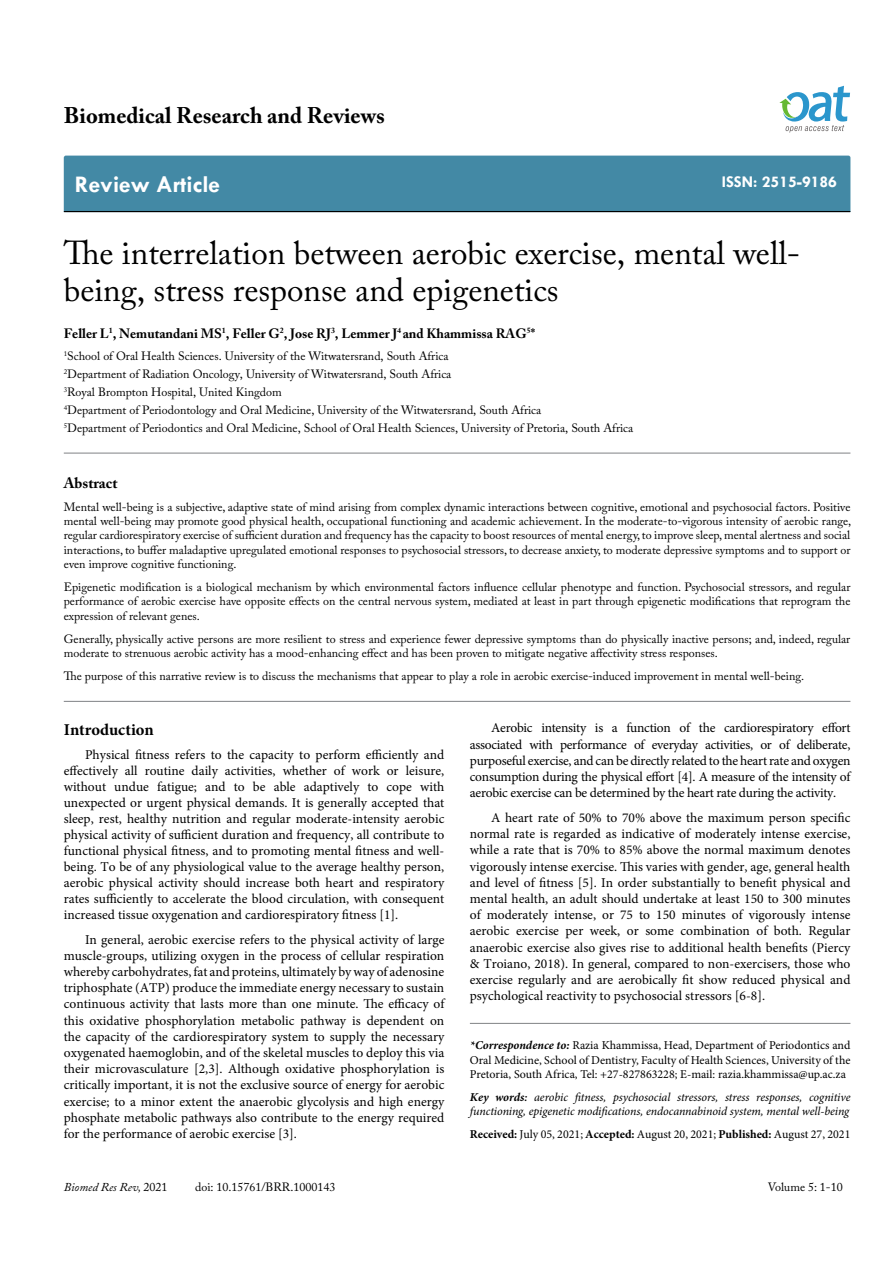
<style>
.page{position:relative;width:893px;height:1263px;background:#fff}
.page>*{position:absolute;margin:0;border:0;box-sizing:border-box;transform-origin:0 0}
.t1{font:33px/37.5px "Adobe Caslon Pro";color:#000}
.t2{font:700 24px "Tw Cen";color:#fff}
.t3{font:700 22.5px "Adobe Caslon Pro";color:#000}
.t4{font:700 16.5px "Tw Cen";color:#fff}
.t5{font:700 16.5px "Minion Pro";letter-spacing:-.005em;color:#000}
.t6{font:700 15px "Adobe Caslon Pro";color:#000}
.t7{font:13.5px/16.2px "Minion Pro";color:#000;text-align:justify}
.t8{font:700 13.5px "Adobe Caslon Pro";color:#000}
.t9{font:12px/14.4px "Adobe Caslon Pro";color:#000}
.t10{font:12px/14.4px "Minion Pro";color:#000;text-align:justify}
.t11{font:italic 12px/14.4px "Minion Pro";letter-spacing:-.01em;color:#000}
.t12{font:italic 12px "Adobe Caslon Pro";color:#000}
.s1{font-weight:700;font-style:italic}
.s2{font-weight:700}
.s3{font-weight:600}
.s4{font-style:normal}
</style>
<div class="page">
<div style="left:64px;top:156px;width:786px;height:55px;background:#4389a5"></div>
<hr style="left:64px;top:211px;width:786px;height:1px;background:#000">
<svg style="left:779px;top:86px;width:71px;height:47px"></svg>
<hr style="left:64px;top:453px;width:786px;height:1px;background:#808285">
<hr style="left:64px;top:701px;width:786px;height:1px;background:#808285">
<hr style="left:470px;top:1023px;width:380px;height:1px;background:#808285">
<h3 class="t3" style="left:64px;top:102px;width:322px">Biomedical Research and Reviews</h3>
<h2 class="t2" style="left:75px;top:170px;width:147px">Review Article</h2>
<p class="t4" style="left:722px;top:172px;width:117px">ISSN: 2515-9186</p>
<h1 class="t1" style="left:64px;top:233px;width:738px">The interrelation between aerobic exercise, mental well&shy;being, stress response and epigenetics</h1>
<p class="t8" style="left:64px;top:325px;width:473px">Feller L<sup>1</sup>, Nemutandani MS<sup>1</sup>, Feller G<sup>2</sup>, Jose RJ<sup>3</sup>, Lemmer J<sup>4</sup> and Khammissa RAG<sup>5</sup>*</p>
<p class="t9" style="left:64px;top:347px;width:571px;line-height:18px"><sup>1</sup>School of Oral Health Sciences. University of the Witwatersrand, South Africa<br><sup>2</sup>Department of Radiation Oncology, University of Witwatersrand, South Africa<br><sup>3</sup>Royal Brompton Hospital, United Kingdom<br><sup>4</sup>Department of Periodontology and Oral Medicine, University of the Witwatersrand, South Africa<br><sup>5</sup>Department of Periodontics and Oral Medicine, School of Oral Health Sciences, University of Pretoria, South Africa</p>
<p class="t6" style="left:64px;top:474px;width:55px">Abstract</p>
<p class="t9" style="left:64px;top:499px;width:789px;text-align:justify">Mental well-being is a subjective, adaptive state of mind arising from complex dynamic interactions between cognitive, emotional and psychosocial factors. Positive mental well-being may promote good physical health, occupational functioning and academic achievement. In the moderate-to-vigorous intensity of aerobic range, regular cardiorespiratory exercise of sufficient duration and frequency has the capacity to boost resources of mental energy, to improve sleep, mental alertness and social interactions, to buffer maladaptive upregulated emotional responses to psychosocial stressors, to decrease anxiety, to moderate depressive symptoms and to support or even improve cognitive functioning.</p>
<p class="t9" style="left:64px;top:580px;width:788px;text-align:justify">Epigenetic modification is a biological mechanism by which environmental factors influence cellular phenotype and function. Psychosocial stressors, and regular performance of aerobic exercise have opposite effects on the central nervous system, mediated at least in part through epigenetic modifications that reprogram the expression of relevant genes.</p>
<p class="t9" style="left:64px;top:631px;width:788px">Generally, physically active persons are more resilient to stress and experience fewer depressive symptoms than do physically inactive persons; and, indeed, regular moderate to strenuous aerobic activity has a mood-enhancing effect and has been proven to mitigate negative affectivity stress responses.</p>
<p class="t9" style="left:64px;top:669px;width:742px">The purpose of this narrative review is to discuss the mechanisms that appear to play a role in aerobic exercise-induced improvement in mental well-being.</p>
<p class="t5" style="left:64px;top:718px;width:91px">Introduction</p>
<p class="t7" style="left:64px;top:747px;width:382px;text-indent:21px">Physical fitness refers to the capacity to perform efficiently and effectively all routine daily activities, whether of work or leisure, without undue fatigue; and to be able adaptively to cope with unexpected or urgent physical demands. It is generally accepted that sleep, rest, healthy nutrition and regular moderate-intensity aerobic physical activity of sufficient duration and frequency, all contribute to functional physical fitness, and to promoting mental fitness and well&shy;being. To be of any physiological value to the average healthy person, aerobic physical activity should increase both heart and respiratory rates sufficiently to accelerate the blood circulation, with consequent increased tissue oxygenation and cardiorespiratory fitness [1].</p>
<p class="t7" style="left:64px;top:931px;width:382px;text-indent:21px">In general, aerobic exercise refers to the physical activity of large muscle-groups, utilizing oxygen in the process of cellular respiration whereby carbohydrates, fat and proteins, ultimately by way of adenosine triphosphate (ATP) produce the immediate energy necessary to sustain continuous activity that lasts more than one minute. The efficacy of this oxidative phosphorylation metabolic pathway is dependent on the capacity of the cardiorespiratory system to supply the necessary oxygenated haemoglobin, and of the skeletal muscles to deploy this via their microvasculature [2,3]. Although oxidative phosphorylation is critically important, it is not the exclusive source of energy for aerobic exercise; to a minor extent the anaerobic glycolysis and high energy phosphate metabolic pathways also contribute to the energy required for the performance of aerobic exercise [3].</p>
<p class="t7" style="left:470px;top:720px;width:382px;text-indent:21px">Aerobic intensity is a function of the cardiorespiratory effort associated with performance of everyday activities, or of deliberate, purposeful exercise, and can be directly related to the heart rate and oxygen consumption during the physical effort [4]. A measure of the intensity of aerobic exercise can be determined by the heart rate during the activity.</p>
<p class="t7" style="left:470px;top:810px;width:382px;text-indent:21px">A heart rate of 50% to 70% above the maximum person specific normal rate is regarded as indicative of moderately intense exercise, while a rate that is 70% to 85% above the normal maximum denotes vigorously intense exercise. This varies with gender, age, general health and level of fitness [5]. In order substantially to benefit physical and mental health, an adult should undertake at least 150 to 300 minutes of moderately intense, or 75 to 150 minutes of vigorously intense aerobic exercise per week, or some combination of both. Regular anaerobic exercise also gives rise to additional health benefits (Piercy &amp; Troiano, 2018). In general, compared to non-exercisers, those who exercise regularly and are aerobically fit show reduced physical and psychological reactivity to psychosocial stressors [6-8].</p>
<p class="t10" style="left:470px;top:1038px;width:382px"><span class="s1">*Correspondence to:</span> Razia Khammissa, Head, Department of Periodontics and Oral Medicine, School of Dentistry, Faculty of Health Sciences, University of the Pretoria, South Africa, Tel: +27-827863228; E-mail: razia.khammissa@up.ac.za</p>
<p class="t11" style="left:470px;top:1090px;width:382px"><span class="s2">Key words</span><span class="s3">:</span> aerobic fitness, psychosocial stressors, stress responses, cognitive functioning, epigenetic modifications, endocannabinoid system, mental well-being</p>
<p class="t10" style="left:470px;top:1127px;width:382px"><span class="s2">Received:</span> July 05, 2021; <span class="s2">Accepted:</span> August 20, 2021; <span class="s2">Published:</span> August 27, 2021</p>
<p class="t12" style="left:64px;top:1180px;width:105px">Biomed Res Rev, <span class="s4">2021</span></p>
<p class="t9" style="left:195px;top:1180px;width:142px">doi: 10.15761/BRR.1000143</p>
<p class="t9" style="left:768px;top:1180px;width:77px">Volume 5: 1-10</p>
</div>
